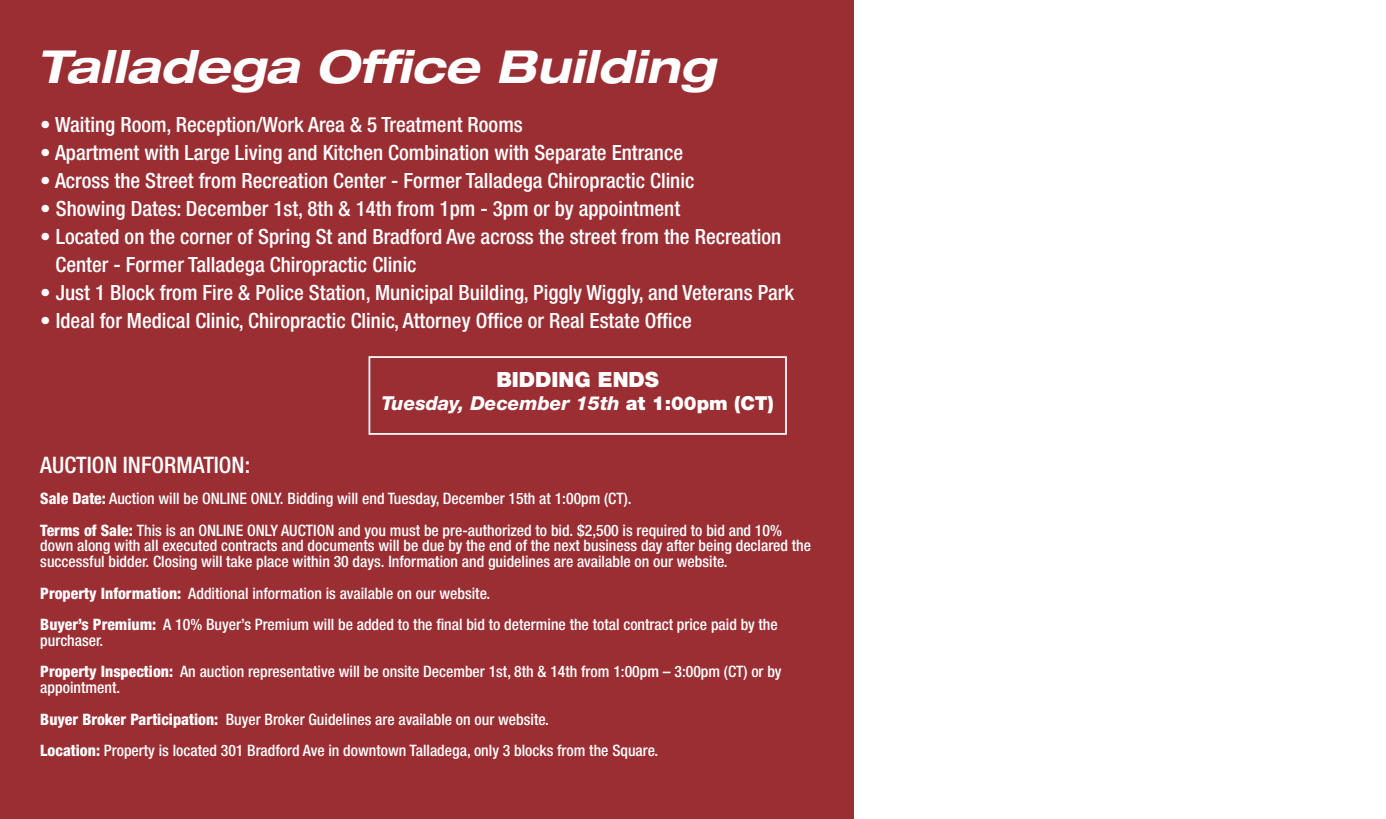
<style>
.page{position:relative;width:1386px;height:819px;background:#fff}
.page>*{position:absolute;margin:0;border:0;box-sizing:border-box;transform-origin:0 0}
.t1{font:italic 700 expanded 45.5px "Helvetica Neue LT Std";color:#fff}
.t2{font:500 condensed 22.75px "Helvetica Neue LT Std";color:#fff}
.t3{font:500 condensed 21px/28px "Helvetica Neue LT Std";color:#fff}
.t4{font:900 21px "Helvetica Neue LT Std";color:#fff}
.t5{font:italic 800 19.25px "Helvetica Neue LT Std";color:#fff}
.t6{font:500 condensed 15.75px/31.5px "Helvetica Neue LT Std";color:#fff}
.s1{font-weight:900;font-style:normal}
.s2{font-weight:800}
</style>
<div class="page">
<div style="left:0;top:0;width:853px;height:819px;background:#9b2e33"></div>
<div style="left:369px;top:356px;width:418px;height:79px;border:2px solid #fff"></div>
<h1 class="t1" style="left:37px;top:38px;width:680px">Talladega Office Building</h1>
<h3 class="t3" style="left:40px;top:110px;width:484px">• Waiting Room, Reception/Work Area &amp; 5 Treatment Rooms</h3>
<h3 class="t3" style="left:40px;top:138px;width:644px">• Apartment with Large Living and Kitchen Combination with Separate Entrance</h3>
<h3 class="t3" style="left:40px;top:166px;width:656px">• Across the Street from Recreation Center - Former Talladega Chiropractic Clinic</h3>
<h3 class="t3" style="left:40px;top:194px;width:641px">• Showing Dates: December 1st, 8th &amp; 14th from 1pm - 3pm or by appointment</h3>
<h3 class="t3" style="left:55px;top:222px;width:727px;text-indent:-15px">• Located on the corner of Spring St and Bradford Ave across the street from the Recreation<br>Center - Former Talladega Chiropractic Clinic</h3>
<h3 class="t3" style="left:40px;top:278px;width:755px">• Just 1 Block from Fire &amp; Police Station, Municipal Building, Piggly Wiggly, and Veterans Park</h3>
<h3 class="t3" style="left:40px;top:306px;width:653px">• Ideal for Medical Clinic, Chiropractic Clinic, Attorney Office or Real Estate Office</h3>
<h3 class="t4" style="left:496px;top:367px;width:164px">BIDDING ENDS</h3>
<p class="t5" style="left:382px;top:392px;width:394px">Tuesday, December 15th <span class="s1">at 1:00pm (CT)</span></p>
<h2 class="t2" style="left:40px;top:451px;width:211px">AUCTION INFORMATION:</h2>
<p class="t6" style="left:40px;top:483px;width:743px"><span class="s2">Sale Date:</span> Auction will be ONLINE ONLY. Bidding will end Tuesday, December 15th at 1:00pm (CT).<br><span class="s2">Terms of Sale:</span> This is an ONLINE ONLY AUCTION and you must be pre-authorized to bid. $2,500 is required to bid and 10%</p>
<p class="t6" style="left:40px;top:538px;width:772px;line-height:15.8px">down along with all executed contracts and documents will be due by the end of the next business day after being declared the successful bidder. Closing will take place within 30 days. Information and guidelines are available on our website.</p>
<p class="t6" style="left:40px;top:577px;width:739px"><span class="s2">Property Information:</span> Additional information is available on our website.<br><span class="s2">Buyer’s Premium:</span> A 10% Buyer’s Premium will be added to the final bid to determine the total contract price paid by the</p>
<p class="t6" style="left:40px;top:624px;width:743px">purchaser.<br><span class="s2">Property Inspection:</span> An auction representative will be onsite December 1st, 8th &amp; 14th from 1:00pm – 3:00pm (CT) or by</p>
<p class="t6" style="left:40px;top:672px;width:619px">appointment.<br><span class="s2">Buyer Broker Participation:</span> Buyer Broker Guidelines are available on our website.<br><span class="s2">Location:</span> Property is located 301 Bradford Ave in downtown Talladega, only 3 blocks from the Square.</p>
</div>
